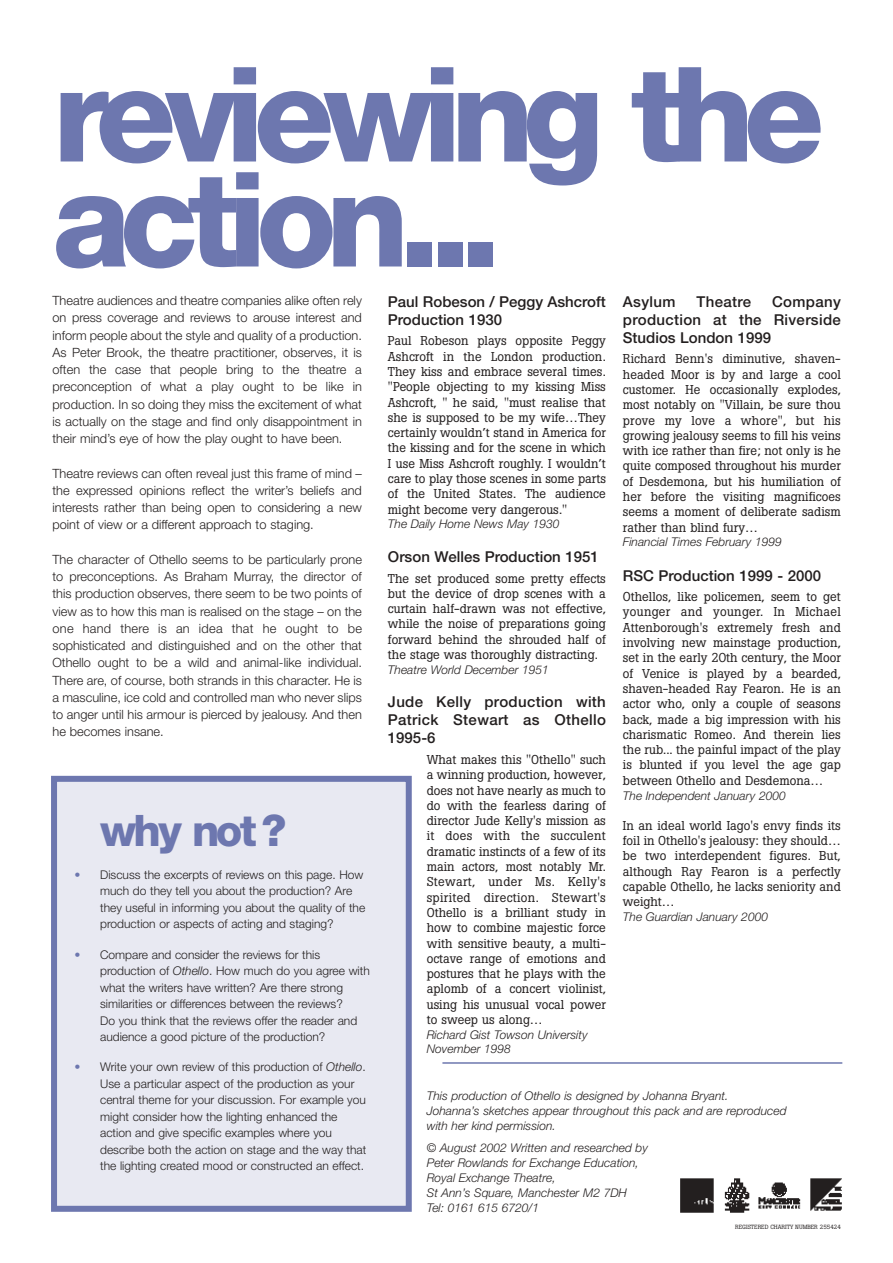
<style>
.page{position:relative;width:893px;height:1263px;background:#fff}
.page>*{position:absolute;margin:0;border:0;box-sizing:border-box;transform-origin:0 0}
.t1{font:800 132px/105px "Helvetica Neue";letter-spacing:-.08em;color:#6d77af}
.t2{font:800 43.5px "Helvetica Neue";letter-spacing:-.065em;color:#6d77af}
.t3{font:500 15px/18px "Helvetica Neue";color:#231f1f;text-align:justify}
.t4{font:500 15px "Helvetica Neue";letter-spacing:.02em;color:#231f1f}
.t5{font:12.75px/15.3px "Boton";color:#231f1f;text-align:justify}
.t6{font:300 12.75px/17.2px "Helvetica Neue";color:#231f1f;text-align:justify}
.t7{font:300 12px/16.5px "Helvetica Neue";color:#231f1f}
.t8{font:italic 300 12px/15px "Helvetica Neue";color:#231f1f}
.t9{font:6px "Boton";color:#231f1f}
.s1{color:#6d77af}
.s2{font-style:italic}
</style>
<div class="page">
<img style="left:680px;top:1178px;width:162px;height:35px">
<div style="left:54px;top:779px;width:355px;height:430px;background:#e8e9f2"></div>
<div style="left:51px;top:776px;width:361px;height:436px;border:6px solid #6d77af"></div>
<hr style="left:442px;top:1062px;width:400px;height:2px;background:#6d77af">
<h1 class="t1" style="left:52px;top:73px;width:773px">reviewing the action...</h1>
<p class="t6" style="left:53px;top:293px;width:311px">Theatre audiences and theatre companies alike often rely on press coverage and reviews to arouse interest and inform people about the style and quality of a production.<br>As Peter Brook, the theatre practitioner, observes, it is often the case that people bring to the theatre a preconception of what a play ought to be like in production. In so doing they miss the excitement of what is actually on the stage and find only disappointment in their mind’s eye of how the play ought to have been.</p>
<p class="t6" style="left:53px;top:466px;width:311px">Theatre reviews can often reveal just this frame of mind – the expressed opinions reflect the writer’s beliefs and interests rather than being open to considering a new point of view or a different approach to staging.</p>
<p class="t6" style="left:53px;top:552px;width:311px">The character of Othello seems to be particularly prone to preconceptions. As Braham Murray, the director of this production observes, there seem to be two points of view as to how this man is realised on the stage – on the one hand there is an idea that he ought to be sophisticated and distinguished and on the other that Othello ought to be a wild and animal-like individual.<br>There are, of course, both strands in this character. He is a masculine, ice cold and controlled man who never slips to anger until his armour is pierced by jealousy. And then he becomes insane.</p>
<h2 class="t2" style="left:100px;top:815px;width:188px">why not ?</h2>
<p class="t7" style="left:100px;top:867px;width:266px;text-indent:-26px"><span class="s1">•</span> Discuss the excerpts of reviews on this page. How much do they tell you about the production? Are they useful in informing you about the quality of the production or aspects of acting and staging?</p>
<p class="t7" style="left:100px;top:947px;width:271px;text-indent:-26px"><span class="s1">•</span> Compare and consider the reviews for this production of <span class="s2">Othello</span>. How much do you agree with what the writers have written? Are there strong similarities or differences between the reviews?<br>Do you think that the reviews offer the reader and audience a good picture of the production?</p>
<p class="t7" style="left:100px;top:1060px;width:268px;text-indent:-26px"><span class="s1">•</span> Write your own review of this production of <span class="s2">Othello</span>.<br>Use a particular aspect of the production as your central theme for your discussion. For example you might consider how the lighting enhanced the action and give specific examples where you describe both the action on stage and the way that the lighting created mood or constructed an effect.</p>
<p class="t3" style="left:388px;top:294px;width:219px">Paul Robeson / Peggy Ashcroft<br>Production 1930</p>
<p class="t5" style="left:388px;top:334px;width:219px">Paul Robeson plays opposite Peggy Ashcroft in the London production.<br>They kiss and embrace several times. "People objecting to my kissing Miss Ashcroft, " he said, "must realise that she is supposed to be my wife…They certainly wouldn’t stand in America for the kissing and for the scene in which I use Miss Ashcroft roughly. I wouldn’t care to play those scenes in some parts of the United States. The audience might become very dangerous."</p>
<p class="t8" style="left:388px;top:518px;width:173px">The Daily Home News May 1930</p>
<p class="t3" style="left:388px;top:549px;width:212px">Orson Welles Production 1951</p>
<p class="t5" style="left:388px;top:572px;width:219px">The set produced some pretty effects but the device of drop scenes with a curtain half-drawn was not effective, while the noise of preparations going forward behind the shrouded half of the stage was thoroughly distracting.</p>
<p class="t8" style="left:388px;top:663px;width:162px">Theatre World December 1951</p>
<p class="t3" style="left:388px;top:694px;width:219px">Jude Kelly production with Patrick Stewart as Othello 1995-6</p>
<p class="t5" style="left:427px;top:753px;width:181px">What makes this "Othello" such a winning production, however, does not have nearly as much to do with the fearless daring of director Jude Kelly's mission as it does with the succulent dramatic instincts of a few of its main actors, most notably Mr.<br>Stewart, under Ms. Kelly's spirited direction. Stewart's Othello is a brilliant study in how to combine majestic force with sensitive beauty, a multi&shy;octave range of emotions and postures that he plays with the aplomb of a concert violinist, using his unusual vocal power to sweep us along…</p>
<p class="t8" style="left:427px;top:1029px;width:162px;line-height:14.4px">Richard Gist Towson University<br>November 1998</p>
<p class="t3" style="left:623px;top:294px;width:219px;text-indent:149px">Company production at the Riverside Studios London 1999</p>
<p class="t5" style="left:623px;top:352px;width:219px">Richard Benn's diminutive, shaven&shy;headed Moor is by and large a cool customer. He occasionally explodes, most notably on "Villain, be sure thou prove my love a whore", but his growing jealousy seems to fill his veins with ice rather than fire; not only is he quite composed throughout his murder of Desdemona, but his humiliation of her before the visiting magnificoes seems a moment of deliberate sadism rather than blind fury…</p>
<p class="t8" style="left:623px;top:536px;width:160px">Financial Times February 1999</p>
<p class="t3" style="left:623px;top:568px;width:200px">RSC Production 1999 - 2000</p>
<p class="t5" style="left:623px;top:590px;width:219px">Othellos, like policemen, seem to get younger and younger. In Michael Attenborough's extremely fresh and involving new mainstage production, set in the early 20th century, the Moor of Venice is played by a bearded, shaven-headed Ray Fearon. He is an actor who, only a couple of seasons back, made a big impression with his charismatic Romeo. And therein lies the rub... the painful impact of the play is blunted if you level the age gap between Othello and Desdemona…</p>
<p class="t8" style="left:623px;top:789px;width:164px">The Independent January 2000</p>
<p class="t5" style="left:623px;top:819px;width:219px">In an ideal world Iago's envy finds its foil in Othello's jealousy: they should… be two interdependent figures. But, although Ray Fearon is a perfectly capable Othello, he lacks seniority and weight…</p>
<p class="t8" style="left:623px;top:910px;width:147px">The Guardian January 2000</p>
<p class="t3" style="left:623px;top:294px;width:54px">Asylum</p>
<p class="t4" style="left:696px;top:296px;width:56px">Theatre</p>
<p class="t8" style="left:427px;top:1089px;width:361px">This production of Othello is designed by Johanna Bryant.<br>Johanna’s sketches appear throughout this pack and are reproduced with her kind permission.</p>
<p class="t8" style="left:427px;top:1142px;width:223px">© August 2002 Written and researched by<br>Peter Rowlands for Exchange Education,<br>Royal Exchange Theatre,<br>St Ann’s Square, Manchester M2 7DH<br>Tel: 0161 615 6720/1</p>
<p class="t9" style="left:735px;top:1225px;width:107px">REGISTERED CHARITY NUMBER 255424</p>
</div>
